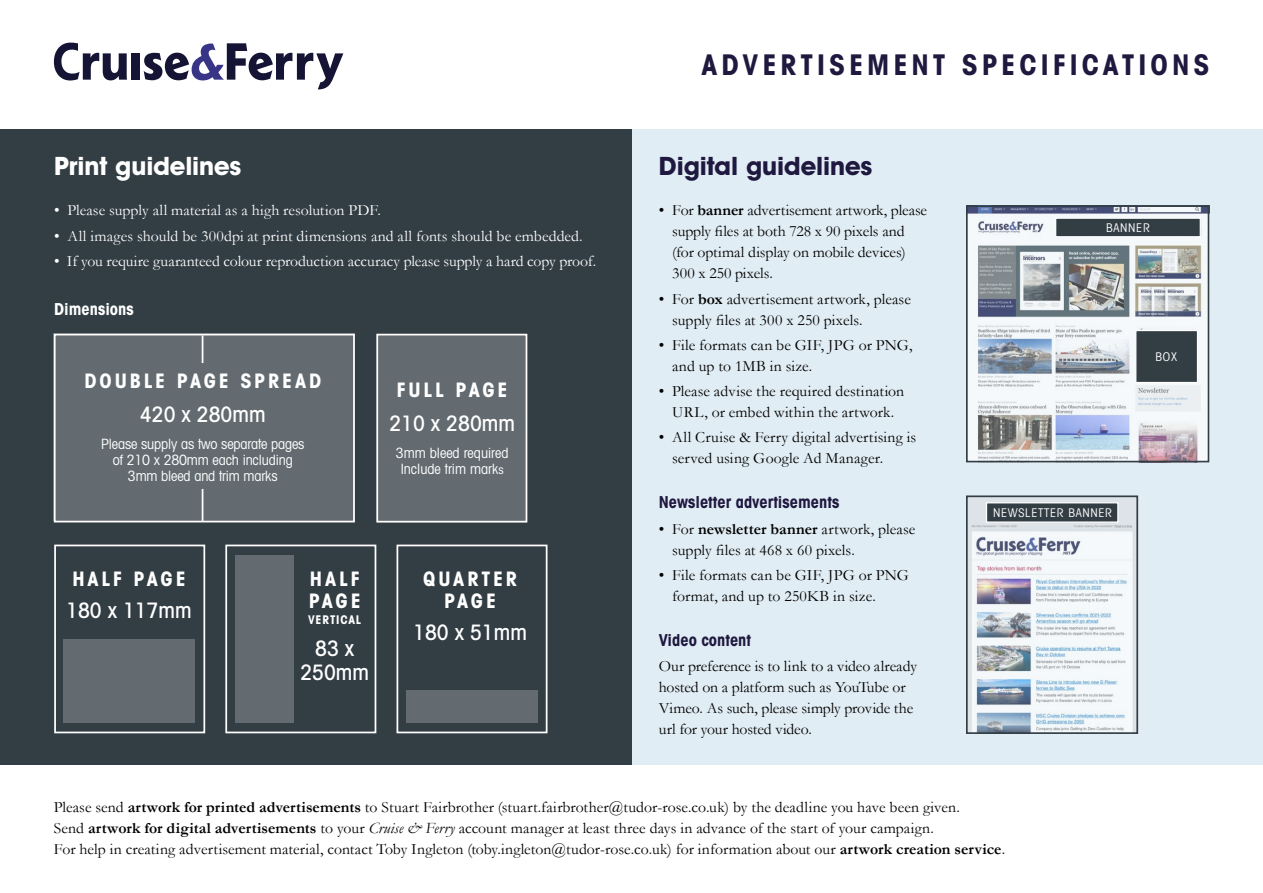
<style>
.page{position:relative;width:1263px;height:893px;background:#fff}
.page>*{position:absolute;margin:0;border:0;box-sizing:border-box;transform-origin:0 0}
.t1{font:700 condensed 28.5px "Avant Garde";letter-spacing:.14em;color:#1f183f}
.t2{font:700 25.5px "Avant Garde IT Cby BT";letter-spacing:-.005em;color:#1f183f}
.t3{font:700 25.5px "Avant Garde IT Cby BT";letter-spacing:-.005em;color:#fff}
.t4{font:500 condensed 21.3px/24px "Avant Garde";color:#fff;text-align:center}
.t5{font:700 condensed 19.95px/21.9px "Avant Garde";letter-spacing:.14em;color:#fff}
.t6{font:700 condensed 16.5px "Avant Garde";color:#1f183f}
.t7{font:700 condensed 16.5px "Avant Garde";color:#fff}
.t8{font:15.75px/21px "Garamond";color:#000}
.t9{font:15.75px "Garamond";color:#fff}
.t10{font:condensed 14.25px/16px "Avant Garde";letter-spacing:-.01em;color:#fff;text-align:center}
.t11{font:condensed 12px "Avant Garde";letter-spacing:.06em;color:#fff}
.t12{font:700 condensed 12px "Avant Garde";letter-spacing:.07em;color:#fff}
.s1{font-size:12px}
.s2{font-weight:700}
.s3{font-style:italic}
</style>
<div class="page">
<div style="left:632px;top:129px;width:631px;height:635px;background:#e1edf4"></div>
<div style="left:0;top:129px;width:631px;height:635px;background:#323d44"></div>
<svg style="left:54px;top:43px;width:73px;height:38px"></svg>
<div style="left:132px;top:53px;width:8px;height:27px;background:#161434"></div>
<svg style="left:144px;top:43px;width:199px;height:46px"></svg>
<div style="left:54px;top:545px;width:151px;height:188px;border:2px solid #fff"></div>
<div style="left:64px;top:639px;width:131px;height:84px;background:#636b70"></div>
<div style="left:225px;top:545px;width:151px;height:188px;border:2px solid #fff"></div>
<div style="left:235px;top:555px;width:59px;height:168px;background:#636b70"></div>
<div style="left:54px;top:334px;width:301px;height:187px;background:#636b70"></div>
<img style="left:969px;top:208px;width:237px;height:251px">
<div style="left:377px;top:335px;width:150px;height:187px;background:#636b70"></div>
<div style="left:376px;top:334px;width:151px;height:189px;border:2px solid #fff"></div>
<div style="left:396px;top:545px;width:151px;height:188px;border:2px solid #fff"></div>
<div style="left:407px;top:690px;width:131px;height:33px;background:#636b70"></div>
<svg style="left:1134px;top:329px;width:65px;height:55px;background:#4e585e"></svg>
<svg style="left:1054px;top:217px;width:147px;height:21px;background:#596268"></svg>
<img style="left:969px;top:498px;width:166px;height:233px">
<div style="left:966px;top:495px;width:172px;height:239px;border:2px solid #323d44"></div>
<svg style="left:985px;top:501px;width:134px;height:22px;background:#586267"></svg>
<div style="left:966px;top:205px;width:243px;height:257px;border:2px solid #323d44"></div>
<h1 class="t1" style="left:701px;top:47px;width:509px">ADVERTISEMENT SPECIFICATIONS</h1>
<h2 class="t3" style="left:54px;top:150px;width:189px">Print guidelines</h2>
<h2 class="t2" style="left:659px;top:150px;width:215px">Digital guidelines</h2>
<p class="t9" style="left:54px;top:201px;width:328px">• Please supply all material as a high resolution PDF.</p>
<p class="t9" style="left:54px;top:226px;width:530px">• All images should be 300dpi at print dimensions and all fonts should be embedded.</p>
<p class="t9" style="left:54px;top:252px;width:544px">• If you require guaranteed colour reproduction accuracy please supply a hard copy proof.</p>
<p class="t7" style="left:54px;top:298px;width:81px">Dimensions</p>
<p class="t5" style="left:84px;top:369px;width:238px">DOUBLE PAGE SPREAD</p>
<h3 class="t4" style="left:140px;top:402px;width:127px">420 x 280mm</h3>
<p class="t10" style="left:101px;top:436px;width:205px">Please supply as two separate pages of 210 x 280mm each including<br>3mm bleed and trim marks</p>
<p class="t5" style="left:397px;top:378px;width:112px">FULL PAGE</p>
<h3 class="t4" style="left:389px;top:411px;width:127px">210 x 280mm</h3>
<p class="t10" style="left:396px;top:444px;width:114px">3mm bleed required<br>Include trim mark<span class="s1">s</span></p>
<p class="t5" style="left:72px;top:568px;width:115px">HALF PAGE</p>
<h3 class="t4" style="left:66px;top:598px;width:127px">180 x 117mm</h3>
<p class="t5" style="left:309px;top:568px;width:53px">HALF<br>PAGE</p>
<p class="t12" style="left:308px;top:612px;width:55px">VERTICAL</p>
<h3 class="t4" style="left:300px;top:636px;width:70px">83 x<br>250mm</h3>
<p class="t5" style="left:423px;top:567px;width:95px;text-align:center">QUARTER<br>PAGE</p>
<h3 class="t4" style="left:413px;top:619px;width:115px">180 x 51mm</h3>
<p class="t8" style="left:672px;top:200px;width:256px;text-indent:-13px">• For <span class="s2">banner</span> advertisement artwork, please supply files at both 728 x 90 pixels and (for optimal display on mobile devices)<br>300 x 250 pixels.</p>
<p class="t8" style="left:672px;top:288px;width:240px;text-indent:-13px">• For <span class="s2">box</span> advertisement artwork, please supply files at 300 x 250 pixels.</p>
<p class="t8" style="left:672px;top:334px;width:242px;text-indent:-13px">• File formats can be GIF, JPG or PNG, and up to 1MB in size.</p>
<p class="t8" style="left:659px;top:381px;width:247px;text-align:center">• Please advise the required destination<br>URL, or embed within the artwork.</p>
<p class="t8" style="left:672px;top:427px;width:246px;text-indent:-13px">• All Cruise &amp; Ferry digital advertising is served using Google Ad Manager.</p>
<p class="t6" style="left:659px;top:492px;width:182px">Newsletter advertisements</p>
<p class="t8" style="left:672px;top:518px;width:245px;text-indent:-13px">• For <span class="s2">newsletter banner</span> artwork, please supply files at 468 x 60 pixels.</p>
<p class="t8" style="left:672px;top:564px;width:238px;text-indent:-13px">• File formats can be GIF, JPG or PNG format, and up to 250KB in size.</p>
<p class="t6" style="left:659px;top:629px;width:94px">Video content</p>
<p class="t8" style="left:659px;top:655px;width:260px">Our preference is to link to a video already hosted on a platform such as YouTube or Vimeo. As such, please simply provide the url for your hosted video.</p>
<p class="t11" style="left:1106px;top:220px;width:45px">BANNER</p>
<p class="t11" style="left:1155px;top:349px;width:23px">BOX</p>
<p class="t11" style="left:993px;top:505px;width:120px">NEWSLETTER BANNER</p>
<p class="t8" style="left:54px;top:796px;width:953px">Please send <span class="s2">artwork for printed advertisements</span> to Stuart Fairbrother (stuart.fairbrother@tudor-rose.co.uk) by the deadline you have been given.<br>Send <span class="s2">artwork for digital advertisements</span> to your <span class="s3">Cruise &amp; Ferry</span> account manager at least three days in advance of the start of your campaign.<br>For help in creating advertisement material, contact Toby Ingleton (toby.ingleton@tudor-rose.co.uk) for information about our <span class="s2">artwork creation service</span>.</p>
</div>
